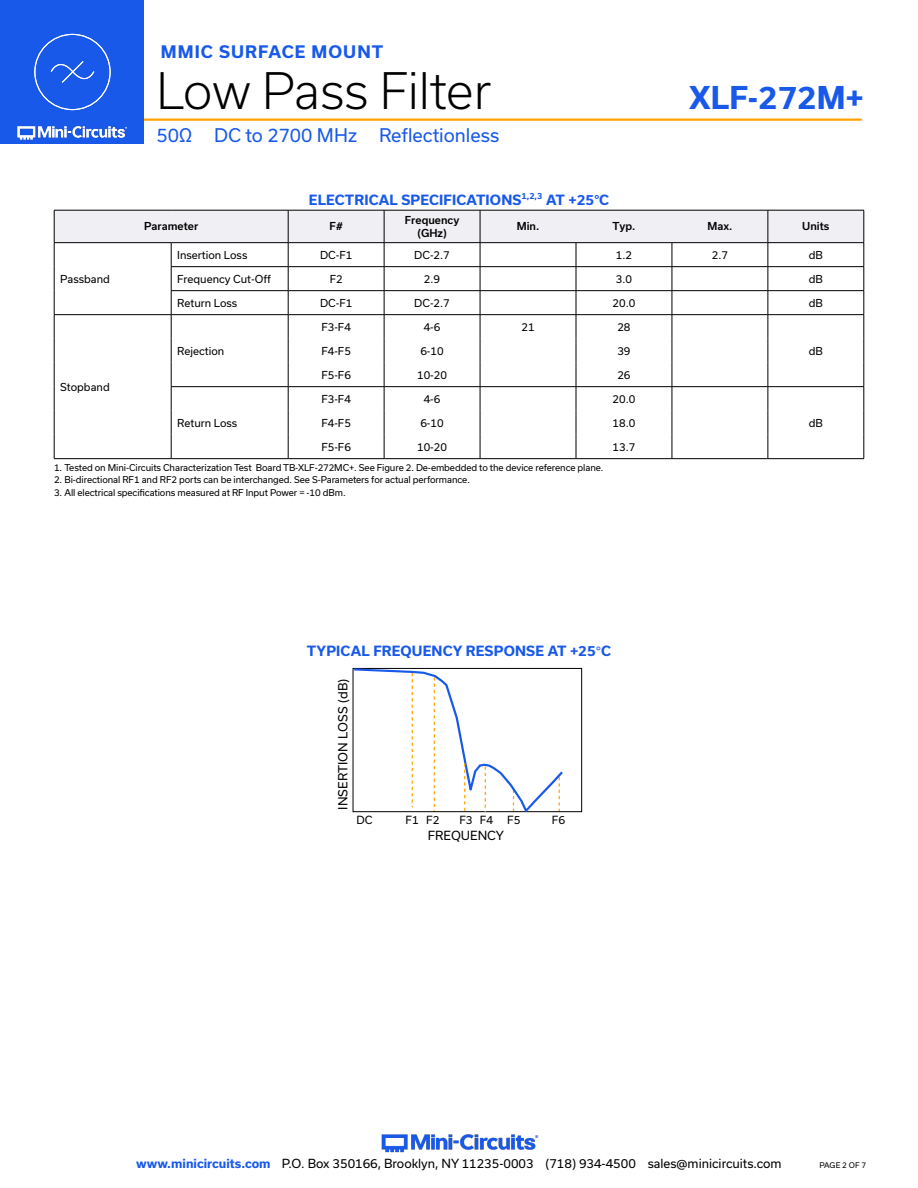
<style>
.page{position:relative;width:918px;height:1188px;background:#fff}
.page>*{position:absolute;margin:0;border:0;box-sizing:border-box;transform-origin:0 0}
.t1{font:300 48px "Usual";color:#000}
.t2{font:700 30px "Usual";color:#1859ea}
.t3{font:18px "Usual";color:#1859ea}
.t4{font:700 16.5px "Usual";letter-spacing:.065em;color:#1859ea}
.Blue_Headers{font:700 13.5px "Usual";letter-spacing:.015em;color:#1859ea}
.t5{font:12px "Usual";color:#000}
.t6{font:10.8px "Usual";color:#000}
.Table_Body_Center{font:10.5px "Usual";color:#000}
.Table_Body_Left_Justified{font:10.5px "Usual";color:#000}
.Table_Header_Center{font:500 10.5px "Usual";color:#000}
.Notes{font:9px "Usual";letter-spacing:-.01em;color:#000}
.t7{font:7.5px "Usual";color:#000}
.s1{font-family:"Helvetica"}
.s2{font-weight:700;color:#1859ea}
</style>
<div class="page">
<img style="left:381px;top:1134px;width:158px;height:19px">
<svg style="left:354px;top:668px;width:209px;height:145px"></svg>
<hr style="left:129px;top:118px;width:733px;height:3px;background:#ffa300">
<div style="left:0;top:0;width:144px;height:144px;background:#1859ea"></div>
<img style="left:17px;top:120px;width:128px;height:20px">
<div style="left:34px;top:34px;width:77px;height:76px;border:1px solid #fff;border-radius:50%"></div>
<svg style="left:50px;top:61px;width:45px;height:22px"></svg>
<hr style="left:384px;top:458px;width:96px;height:1px;background:#000">
<hr style="left:480px;top:458px;width:96px;height:1px;background:#000">
<hr style="left:576px;top:458px;width:96px;height:1px;background:#000">
<hr style="left:672px;top:458px;width:96px;height:1px;background:#000">
<hr style="left:768px;top:458px;width:96px;height:1px;background:#000">
<hr style="left:288px;top:458px;width:96px;height:1px;background:#000">
<hr style="left:54px;top:458px;width:117px;height:1px;background:#000">
<svg style="left:54px;top:210px;width:811px;height:248px"></svg>
<hr style="left:171px;top:458px;width:117px;height:1px;background:#000">
<h3 class="t4" style="left:161px;top:42px;width:224px">MMIC SURFACE MOUNT</h3>
<h1 class="t1" style="left:156px;top:63px;width:336px">Low Pass Filter</h1>
<h3 class="t3" style="left:156px;top:125px;width:344px">50Ω DC to 2700 MHz Reflectionless</h3>
<p class="Blue_Headers" style="left:309px;top:192px;width:302px">ELECTRICAL SPECIFICATIONS<sup>1,2,3</sup> AT +25°C</p>
<h2 class="t2" style="left:689px;top:80px;width:176px">XLF-272M+</h2>
<p class="Table_Body_Left_Justified" style="left:60px;top:273px;width:51px">Passband</p>
<p class="Table_Body_Left_Justified" style="left:60px;top:381px;width:51px">Stopband</p>
<p class="Table_Header_Center" style="left:144px;top:220px;width:56px">Parameter</p>
<p class="Table_Header_Center" style="left:330px;top:220px;width:15px">F#</p>
<p class="Table_Header_Center" style="left:405px;top:214px;width:56px">Frequency</p>
<p class="Table_Header_Center" style="left:417px;top:227px;width:31px">(GHz)</p>
<p class="Table_Header_Center" style="left:517px;top:220px;width:24px">Min.</p>
<p class="Table_Header_Center" style="left:612px;top:220px;width:25px">Typ.</p>
<p class="Table_Header_Center" style="left:707px;top:220px;width:26px">Max.</p>
<p class="Table_Header_Center" style="left:802px;top:220px;width:29px">Units</p>
<p class="Table_Body_Left_Justified" style="left:177px;top:249px;width:72px">Insertion Loss</p>
<p class="Table_Body_Center" style="left:320px;top:249px;width:34px">DC-F1</p>
<p class="Table_Body_Center" style="left:414px;top:249px;width:37px">DC-2.7</p>
<p class="Table_Body_Center" style="left:616px;top:249px;width:18px">1.2</p>
<p class="Table_Body_Center" style="left:712px;top:249px;width:18px">2.7</p>
<p class="Table_Body_Center" style="left:809px;top:249px;width:16px">dB</p>
<p class="Table_Body_Left_Justified" style="left:177px;top:273px;width:95px">Frequency Cut-Off</p>
<p class="Table_Body_Center" style="left:330px;top:273px;width:14px">F2</p>
<p class="Table_Body_Center" style="left:424px;top:273px;width:18px">2.9</p>
<p class="Table_Body_Center" style="left:616px;top:273px;width:18px">3.0</p>
<p class="Table_Body_Center" style="left:809px;top:273px;width:16px">dB</p>
<p class="Table_Body_Left_Justified" style="left:177px;top:297px;width:62px">Return Loss</p>
<p class="Table_Body_Center" style="left:320px;top:297px;width:34px">DC-F1</p>
<p class="Table_Body_Center" style="left:414px;top:297px;width:37px">DC-2.7</p>
<p class="Table_Body_Center" style="left:613px;top:297px;width:24px">20.0</p>
<p class="Table_Body_Center" style="left:809px;top:297px;width:16px">dB</p>
<p class="Table_Body_Left_Justified" style="left:177px;top:345px;width:49px">Rejection</p>
<p class="Table_Body_Center" style="left:321px;top:321px;width:31px">F3-F4</p>
<p class="Table_Body_Center" style="left:424px;top:321px;width:18px">4-6</p>
<p class="Table_Body_Center" style="left:521px;top:321px;width:15px">21</p>
<p class="Table_Body_Center" style="left:617px;top:321px;width:15px">28</p>
<p class="Table_Body_Center" style="left:321px;top:345px;width:31px">F4-F5</p>
<p class="Table_Body_Center" style="left:420px;top:345px;width:25px">6-10</p>
<p class="Table_Body_Center" style="left:617px;top:345px;width:15px">39</p>
<p class="Table_Body_Center" style="left:809px;top:345px;width:16px">dB</p>
<p class="Table_Body_Center" style="left:321px;top:369px;width:31px">F5-F6</p>
<p class="Table_Body_Center" style="left:417px;top:369px;width:31px">10-20</p>
<p class="Table_Body_Center" style="left:617px;top:369px;width:15px">26</p>
<p class="Table_Body_Center" style="left:321px;top:393px;width:31px">F3-F4</p>
<p class="Table_Body_Center" style="left:424px;top:393px;width:18px">4-6</p>
<p class="Table_Body_Center" style="left:613px;top:393px;width:24px">20.0</p>
<p class="Table_Body_Center" style="left:321px;top:417px;width:31px">F4-F5</p>
<p class="Table_Body_Center" style="left:420px;top:417px;width:25px">6-10</p>
<p class="Table_Body_Center" style="left:613px;top:417px;width:24px">18.0</p>
<p class="Table_Body_Center" style="left:809px;top:417px;width:16px">dB</p>
<p class="Table_Body_Center" style="left:321px;top:441px;width:31px">F5-F6</p>
<p class="Table_Body_Center" style="left:417px;top:441px;width:31px">10-20</p>
<p class="Table_Body_Center" style="left:613px;top:441px;width:24px">13.7</p>
<p class="Notes" style="left:54px;top:463px;width:551px">1. Tested on Mini-Circuits Characterization Test Board TB-XLF-272MC+. See Figure 2. De-embedded to the device reference plane.</p>
<p class="Notes" style="left:54px;top:475px;width:417px">2. Bi-directional RF1 and RF2 ports can be interchanged. See S-Parameters for actual performance.</p>
<p class="Notes" style="left:54px;top:487px;width:293px">3. All electrical specifications measured at RF Input Power = -10 dBm.</p>
<p class="Table_Body_Left_Justified" style="left:177px;top:417px;width:62px">Return Loss</p>
<p class="Blue_Headers" style="left:307px;top:643px;width:306px">TYPICAL FREQUENCY RESPONSE AT +25<span class="s1">°</span>C</p>
<p class="t5" style="left:336px;top:810px;width:132px;rotate:-90deg">INSERTION LOSS (dB)</p>
<p class="t6" style="left:357px;top:813px;width:18px">DC</p>
<p class="t6" style="left:406px;top:813px;width:35px">F1 F2</p>
<p class="t6" style="left:459px;top:813px;width:35px">F3 F4</p>
<p class="t6" style="left:507px;top:813px;width:15px">F5</p>
<p class="t6" style="left:552px;top:813px;width:15px">F6</p>
<p class="t5" style="left:428px;top:829px;width:78px">FREQUENCY</p>
<h3 class="t5" style="left:136px;top:1157px;width:647px"><span class="s2">www.minicircuits.com</span> P.O. Box 350166, Brooklyn, NY 11235-0003 (718) 934-4500 sales@minicircuits.com</h3>
<p class="t7" style="left:819px;top:1161px;width:48px">PAGE 2 OF 7</p>
</div>
